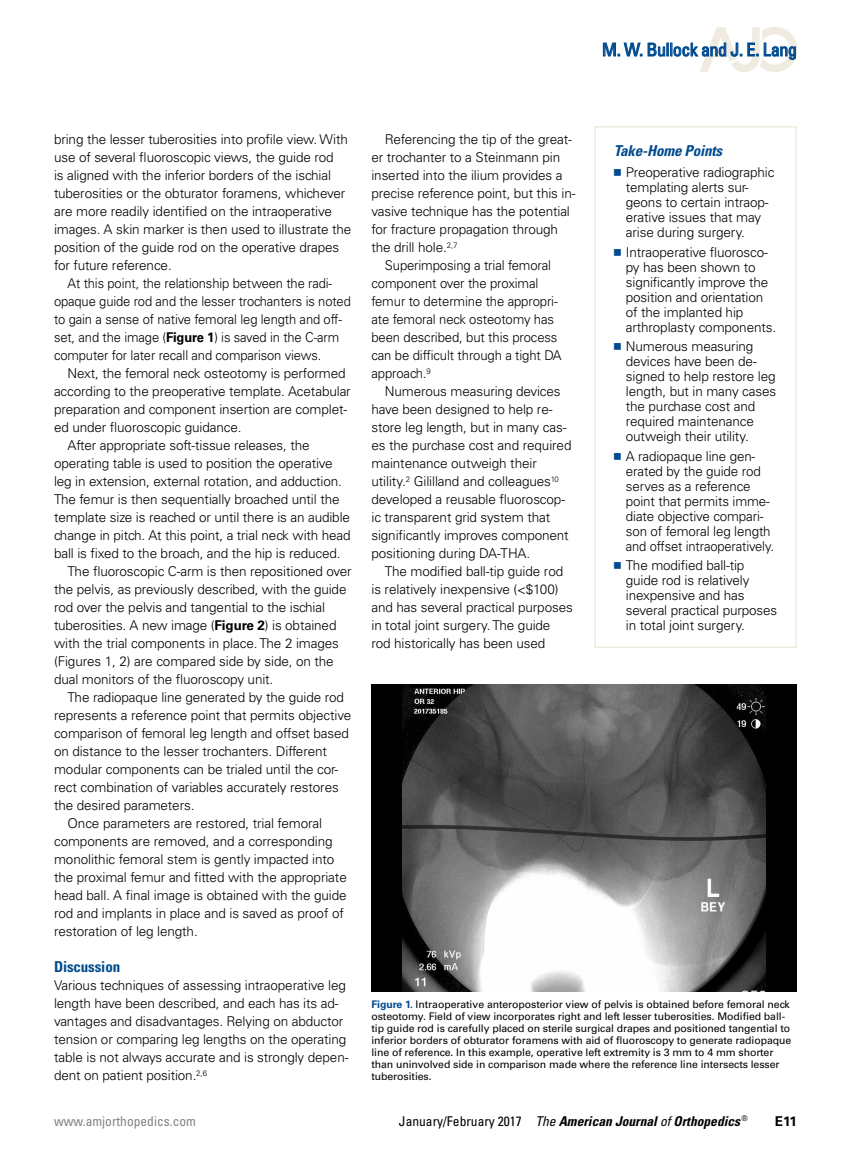
<style>
.page{position:relative;width:851px;height:1161px;background:#fff}
.page>*{position:absolute;margin:0;border:0;box-sizing:border-box;transform-origin:0 0}
.t1{font:condensed 18px "Univers LT Std";letter-spacing:-.025em;color:#004a8f}
.t2{font:italic 700 condensed 15px "Univers LT Std";letter-spacing:-.01em;color:#004a8f}
.t3{font:700 condensed 15px "Univers LT Std";letter-spacing:-.01em;color:#004a8f}
.t4{font:300 13.5px/15px "Univers LT Std";letter-spacing:-.01em;color:#000}
.t5{font:300 13.5px/18px "Univers LT Std";letter-spacing:-.01em;color:#000;scale:.96 1}
.t6{font:italic 700 condensed 13.5px "Univers LT Std";color:#000}
.t7{font:condensed 13.5px "Univers LT Std";color:#808285}
.t8{font:700 13.5px "Univers LT Std";color:#000}
.t9{font:10.5px/12px "Univers LT Std";letter-spacing:-.01em;color:#000}
.s1{font-weight:700}
.s2{font-family:"Universal Std Newswith Comm Pi";font-weight:400;color:#004a8f}
.s3{font-weight:700;color:#004a8f}
.s4{font-weight:400;font-style:normal}
.s5{font-weight:400}
</style>
<div class="page">
<svg style="left:603px;top:27px;width:194px;height:45px"></svg>
<div style="left:594px;top:126px;width:202px;height:522px;border:2px solid #efebe1"></div>
<img style="left:371px;top:684px;width:425px;height:308px">
<h1 class="t1" style="left:602px;top:38px;width:196px">M. W. Bullock and J. E. Lang</h1>
<p class="t4" style="left:54px;top:130px;width:299px;line-height:18px">bring the lesser tuberosities into profile view. With use of several fluoroscopic views, the guide rod<br>is aligned with the inferior borders of the ischial tuberosities or the obturator foramens, whichever are more readily identified on the intraoperative images. A skin marker is then used to illustrate the position of the guide rod on the operative drapes for future reference.</p>
<p class="t5" style="left:54px;top:274px;width:311px;text-indent:14px">At this point, the relationship between the radi&shy;opaque guide rod and the lesser trochanters is noted to gain a sense of native femoral leg length and off&shy;set, and the image (<span class="s1">Figure 1</span>) is saved in the C-arm computer for later recall and comparison views.</p>
<p class="t4" style="left:68px;top:366px;width:279px">Next, the femoral neck osteotomy is performed</p>
<p class="t4" style="left:54px;top:384px;width:298px">according to the preoperative template. Acetabular</p>
<p class="t4" style="left:54px;top:402px;width:295px">preparation and component insertion are complet-</p>
<p class="t4" style="left:54px;top:420px;width:189px">ed under fluoroscopic guidance.</p>
<p class="t4" style="left:68px;top:438px;width:244px">After appropriate soft-tissue releases, the</p>
<p class="t4" style="left:54px;top:456px;width:280px">operating table is used to position the operative</p>
<p class="t4" style="left:54px;top:474px;width:289px">leg in extension, external rotation, and adduction.</p>
<p class="t4" style="left:54px;top:492px;width:287px">The femur is then sequentially broached until the</p>
<p class="t4" style="left:54px;top:510px;width:297px">template size is reached or until there is an audible</p>
<p class="t4" style="left:54px;top:528px;width:298px">change in pitch. At this point, a trial neck with head</p>
<p class="t4" style="left:54px;top:546px;width:288px">ball is fixed to the broach, and the hip is reduced.</p>
<p class="t4" style="left:68px;top:564px;width:286px">The fluoroscopic C-arm is then repositioned over</p>
<p class="t4" style="left:54px;top:582px;width:294px">the pelvis, as previously described, with the guide</p>
<p class="t4" style="left:54px;top:600px;width:272px">rod over the pelvis and tangential to the ischial</p>
<p class="t4" style="left:54px;top:618px;width:284px">tuberosities. A new image (<span class="s1">Figure 2</span>) is obtained</p>
<p class="t4" style="left:54px;top:636px;width:286px">with the trial components in place. The 2 images</p>
<p class="t4" style="left:54px;top:654px;width:281px">(Figures 1, 2) are compared side by side, on the</p>
<p class="t4" style="left:54px;top:672px;width:221px">dual monitors of the fluoroscopy unit.</p>
<p class="t4" style="left:68px;top:690px;width:278px">The radiopaque line generated by the guide rod</p>
<p class="t4" style="left:54px;top:708px;width:299px">represents a reference point that permits objective</p>
<p class="t4" style="left:54px;top:726px;width:296px">comparison of femoral leg length and offset based</p>
<p class="t4" style="left:54px;top:744px;width:274px">on distance to the lesser trochanters. Different</p>
<p class="t4" style="left:54px;top:762px;width:285px">modular components can be trialed until the cor-</p>
<p class="t4" style="left:54px;top:780px;width:286px">rect combination of variables accurately restores</p>
<p class="t4" style="left:54px;top:798px;width:142px">the desired parameters.</p>
<p class="t4" style="left:68px;top:816px;width:256px">Once parameters are restored, trial femoral</p>
<p class="t4" style="left:54px;top:834px;width:280px">components are removed, and a corresponding</p>
<p class="t4" style="left:54px;top:852px;width:282px">monolithic femoral stem is gently impacted into</p>
<p class="t4" style="left:54px;top:870px;width:294px">the proximal femur and fitted with the appropriate</p>
<p class="t4" style="left:54px;top:888px;width:294px">head ball. A final image is obtained with the guide</p>
<p class="t4" style="left:54px;top:906px;width:291px">rod and implants in place and is saved as proof of</p>
<p class="t4" style="left:54px;top:924px;width:145px">restoration of leg length.</p>
<p class="t3" style="left:54px;top:957px;width:68px">Discussion</p>
<p class="t4" style="left:54px;top:976px;width:296px;line-height:18px">Various techniques of assessing intraoperative leg length have been described, and each has its ad&shy;vantages and disadvantages. Relying on abductor tension or comparing leg lengths on the operating table is not always accurate and is strongly depen&shy;dent on patient position.<sup>2,6</sup></p>
<p class="t4" style="left:385px;top:132px;width:188px">Referencing the tip of the great-</p>
<p class="t4" style="left:371px;top:150px;width:190px">er trochanter to a Steinmann pin</p>
<p class="t4" style="left:371px;top:168px;width:193px">inserted into the ilium provides a</p>
<p class="t4" style="left:371px;top:186px;width:205px">precise reference point, but this in-</p>
<p class="t4" style="left:371px;top:204px;width:200px">vasive technique has the potential</p>
<p class="t4" style="left:371px;top:222px;width:188px">for fracture propagation through</p>
<p class="t4" style="left:371px;top:240px;width:88px">the drill hole.<sup>2,7</sup></p>
<p class="t4" style="left:385px;top:258px;width:168px">Superimposing a trial femoral</p>
<p class="t4" style="left:371px;top:276px;width:168px">component over the proximal</p>
<p class="t4" style="left:371px;top:294px;width:188px">femur to determine the appropri-</p>
<p class="t4" style="left:371px;top:312px;width:184px">ate femoral neck osteotomy has</p>
<p class="t4" style="left:371px;top:330px;width:187px">been described, but this process</p>
<p class="t4" style="left:371px;top:348px;width:192px">can be difficult through a tight DA</p>
<p class="t4" style="left:371px;top:366px;width:61px">approach.<sup>9</sup></p>
<p class="t4" style="left:385px;top:384px;width:177px">Numerous measuring devices</p>
<p class="t4" style="left:371px;top:402px;width:182px">have been designed to help re-</p>
<p class="t4" style="left:371px;top:420px;width:196px">store leg length, but in many cas-</p>
<p class="t4" style="left:371px;top:438px;width:201px">es the purchase cost and required</p>
<p class="t4" style="left:371px;top:456px;width:167px">maintenance outweigh their</p>
<p class="t4" style="left:371px;top:474px;width:189px">utility.<sup>2</sup> Gililland and colleagues<sup>10</sup></p>
<p class="t4" style="left:371px;top:492px;width:195px">developed a reusable fluoroscop-</p>
<p class="t4" style="left:371px;top:510px;width:180px">ic transparent grid system that</p>
<p class="t4" style="left:371px;top:528px;width:199px">significantly improves component</p>
<p class="t4" style="left:371px;top:546px;width:160px">positioning during DA-THA.</p>
<p class="t4" style="left:385px;top:564px;width:180px">The modified ball-tip guide rod</p>
<p class="t4" style="left:371px;top:582px;width:188px">is relatively inexpensive (&lt;$100)</p>
<p class="t4" style="left:371px;top:600px;width:203px">and has several practical purposes</p>
<p class="t4" style="left:371px;top:618px;width:180px">in total joint surgery. The guide</p>
<p class="t4" style="left:371px;top:636px;width:175px">rod historically has been used</p>
<p class="t2" style="left:614px;top:142px;width:110px">Take-Home Points</p>
<p class="t4" style="left:626px;top:165px;width:150px;text-indent:-12px"><span class="s2">◾</span> Preoperative radiographic templating alerts sur&shy;geons to certain intraop&shy;erative issues that may arise during surgery.</p>
<p class="t4" style="left:626px;top:245px;width:152px;text-indent:-12px"><span class="s2">◾</span> Intraoperative fluorosco&shy;py has been shown to significantly improve the position and orientation of the implanted hip arthroplasty components.</p>
<p class="t4" style="left:626px;top:339px;width:152px;text-indent:-12px"><span class="s2">◾</span> Numerous measuring devices have been de&shy;signed to help restore leg length, but in many cases the purchase cost and required maintenance outweigh their utility.</p>
<p class="t4" style="left:626px;top:449px;width:150px;text-indent:-12px"><span class="s2">◾</span> A radiopaque line gen&shy;erated by the guide rod serves as a reference point that permits imme&shy;diate objective compari&shy;son of femoral leg length and offset intraoperatively.</p>
<p class="t4" style="left:626px;top:558px;width:153px;text-indent:-12px"><span class="s2">◾</span> The modified ball-tip guide rod is relatively inexpensive and has several practical purposes in total joint surgery.</p>
<p class="t9" style="left:371px;top:998px;width:421px"><span class="s3">Figure 1.</span> Intraoperative anteroposterior view of pelvis is obtained before femoral neck osteotomy. Field of view incorporates right and left lesser tuberosities. Modified ball&shy;tip guide rod is carefully placed on sterile surgical drapes and positioned tangential to inferior borders of obturator foramens with aid of fluoroscopy to generate radiopaque line of reference. In this example, operative left extremity is 3 mm to 4 mm shorter than uninvolved side in comparison made where the reference line intersects lesser tuberosities.</p>
<p class="t7" style="left:54px;top:1112px;width:143px">www.amjorthopedics.com</p>
<p class="t6" style="left:399px;top:1113px;width:350px"><span class="s4">January/February 2017</span> <span class="s5">The</span> American Journal <span class="s5">of</span> Orthopedics <sup>®</sup></p>
<p class="t8" style="left:775px;top:1113px;width:23px">E11</p>
</div>
